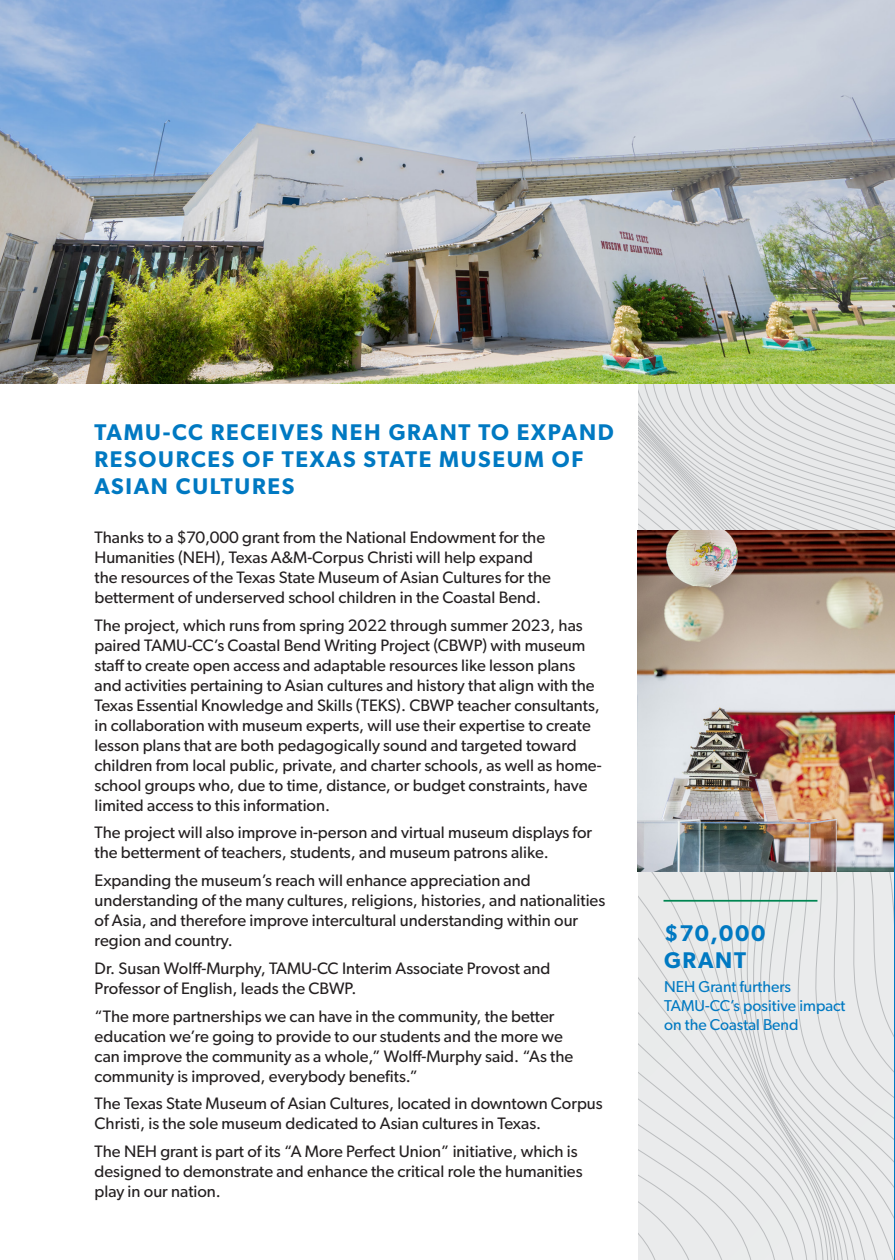
<style>
.page{position:relative;width:895px;height:1260px;background:#fff}
.page>*{position:absolute;margin:0;border:0;box-sizing:border-box;transform-origin:0 0}
.t1{font:600 22.75px/27.3px "Gibson";letter-spacing:.075em;color:#0079c2}
.Paragraph_Style_1{font:16.62px/19.9px "Gibson";color:#231f20}
.t2{font:15.75px/18.9px "Gibson";color:#0079c2}
</style>
<div class="page">
<svg style="left:638px;top:384px;width:257px;height:876px;background:#e4e5e6"></svg>
<hr style="left:663px;top:900px;width:154px;height:2px;background:#008652">
<img style="left:638px;top:530px;width:257px;height:341px">
<img style="left:0;top:0;width:895px;height:384px">
<hr style="left:894px;top:716px;width:1px;height:544px;background:#0079c2">
<p class="t1" style="left:94px;top:418px;width:521px">TAMU-CC RECEIVES NEH GRANT TO EXPAND<br>RESOURCES OF TEXAS STATE MUSEUM OF<br>ASIAN CULTURES</p>
<p class="Paragraph_Style_1" style="left:94px;top:527px;width:458px">Thanks to a $70,000 grant from the National Endowment for the Humanities (NEH), Texas A&amp;M-Corpus Christi will help expand the resources of the Texas State Museum of Asian Cultures for the betterment of underserved school children in the Coastal Bend.</p>
<p class="Paragraph_Style_1" style="left:94px;top:615px;width:508px">The project, which runs from spring 2022 through summer 2023, has paired TAMU-CC’s Coastal Bend Writing Project (CBWP) with museum staff to create open access and adaptable resources like lesson plans and activities pertaining to Asian cultures and history that align with the Texas Essential Knowledge and Skills (TEKS). CBWP teacher consultants, in collaboration with museum experts, will use their expertise to create lesson plans that are both pedagogically sound and targeted toward children from local public, private, and charter schools, as well as home&shy;school groups who, due to time, distance, or budget constraints, have limited access to this information.</p>
<p class="Paragraph_Style_1" style="left:94px;top:822px;width:499px">The project will also improve in-person and virtual museum displays for the betterment of teachers, students, and museum patrons alike.</p>
<p class="Paragraph_Style_1" style="left:94px;top:870px;width:512px">Expanding the museum’s reach will enhance appreciation and understanding of the many cultures, religions, histories, and nationalities of Asia, and therefore improve intercultural understanding within our region and country.</p>
<p class="Paragraph_Style_1" style="left:94px;top:958px;width:457px">Dr. Susan Wolff-Murphy, TAMU-CC Interim Associate Provost and<br>Professor of English, leads the CBWP.</p>
<p class="Paragraph_Style_1" style="left:94px;top:1006px;width:480px">“The more partnerships we can have in the community, the better education we’re going to provide to our students and the more we can improve the community as a whole,” Wolff-Murphy said. “As the community is improved, everybody benefits.”</p>
<p class="Paragraph_Style_1" style="left:94px;top:1093px;width:509px">The Texas State Museum of Asian Cultures, located in downtown Corpus<br>Christi, is the sole museum dedicated to Asian cultures in Texas.</p>
<p class="Paragraph_Style_1" style="left:94px;top:1141px;width:489px">The NEH grant is part of its “A More Perfect Union” initiative, which is designed to demonstrate and enhance the critical role the humanities play in our nation.</p>
<p class="t1" style="left:664px;top:919px;width:103px">$70,000</p>
<p class="t1" style="left:664px;top:946px;width:83px">GRANT</p>
<p class="t2" style="left:664px;top:977px;width:183px">NEH Grant furthers<br>TAMU-CC’s positive impact on the Coastal Bend</p>
</div>
